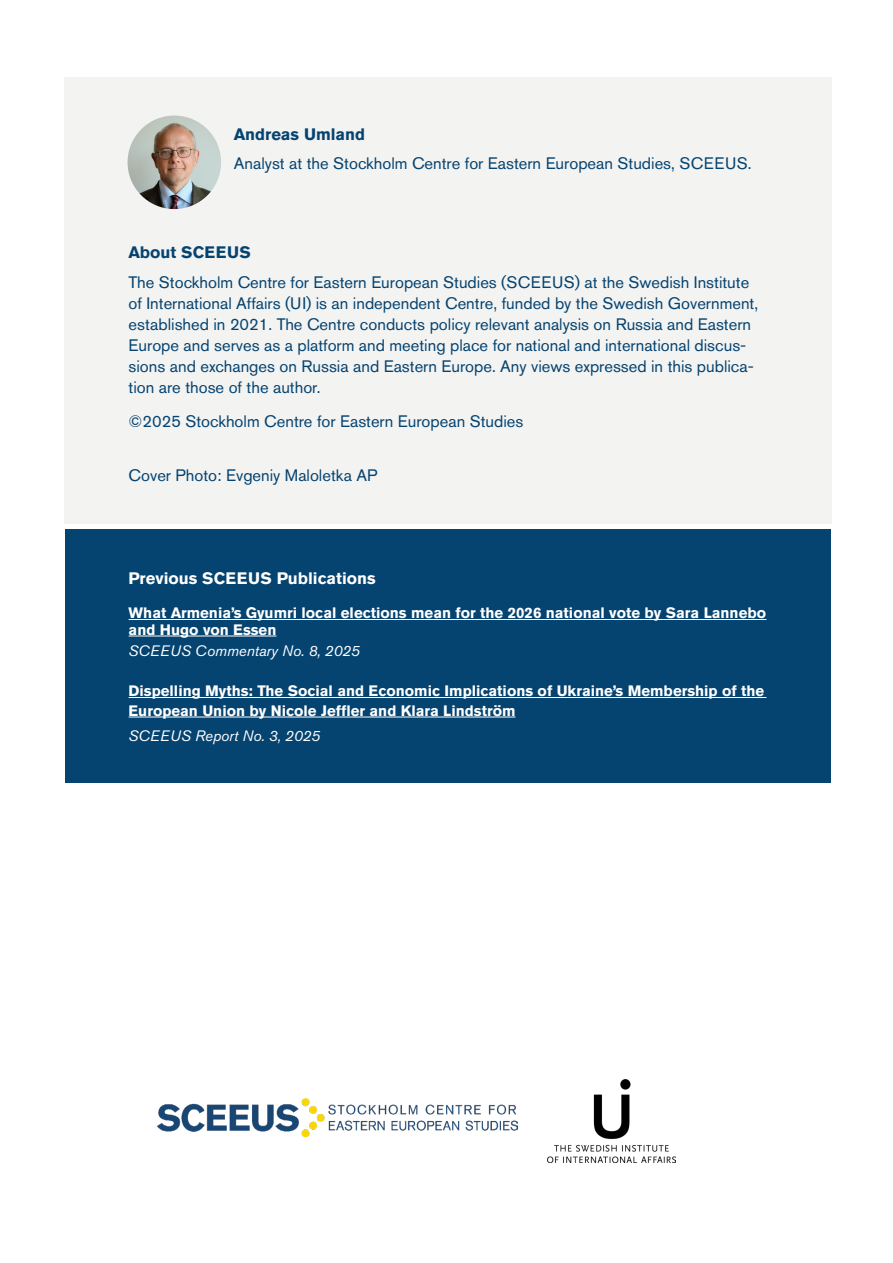
<style>
.page{position:relative;width:893px;height:1263px;background:#fff}
.page>*{position:absolute;margin:0;border:0;box-sizing:border-box;transform-origin:0 0}
.t1{font:16.5px/21px "Akzidenz Grotesk BE";color:#054370}
.t2{font:700 16.5px "Akzidenz Grotesk BE";color:#fff}
.t3{font:700 16.5px "Akzidenz Grotesk BE";color:#054370}
.t4{font:700 15px/16.5px "Akzidenz Grotesk BE";color:#fff}
.t5{font:italic 15px "Akzidenz Grotesk BE";color:#fff}
</style>
<div class="page">
<div style="left:64px;top:78px;width:767px;height:446px;background:#f3f3f2"></div>
<img style="left:128px;top:116px;width:93px;height:93px;border-radius:47px">
<div style="left:65px;top:530px;width:765px;height:253px;background:#054370"></div>
<hr style="left:129px;top:619px;width:637px;height:1px;background:#fff">
<hr style="left:129px;top:636px;width:147px;height:1px;background:#fff">
<hr style="left:129px;top:697px;width:637px;height:1px;background:#fff">
<hr style="left:129px;top:717px;width:386px;height:1px;background:#fff">
<img style="left:158px;top:1098px;width:359px;height:38px">
<img style="left:547px;top:1080px;width:129px;height:82px">
<p class="t3" style="left:234px;top:125px;width:133px">Andreas Umland</p>
<p class="t1" style="left:234px;top:153px;width:519px">Analyst at the Stockholm Centre for Eastern European Studies, SCEEUS.</p>
<p class="t3" style="left:129px;top:243px;width:124px">About SCEEUS</p>
<p class="t1" style="left:129px;top:271px;width:631px">The Stockholm Centre for Eastern European Studies (SCEEUS) at the Swedish Institute of International Affairs (UI) is an independent Centre, funded by the Swedish Government, established in 2021. The Centre conducts policy relevant analysis on Russia and Eastern Europe and serves as a platform and meeting place for national and international discus&shy;sions and exchanges on Russia and Eastern Europe. Any views expressed in this publica&shy;tion are those of the author.</p>
<p class="t1" style="left:129px;top:410px;width:396px">©2025 Stockholm Centre for Eastern European Studies</p>
<p class="t1" style="left:129px;top:465px;width:250px">Cover Photo: Evgeniy Maloletka AP</p>
<p class="t2" style="left:129px;top:569px;width:249px">Previous SCEEUS Publications</p>
<p class="t4" style="left:129px;top:604px;width:639px">What Armenia’s Gyumri local elections mean for the 2026 national vote by Sara Lannebo and Hugo von Essen</p>
<p class="t5" style="left:129px;top:641px;width:233px">SCEEUS Commentary No. 8, 2025</p>
<p class="t4" style="left:129px;top:681px;width:637px;line-height:19.5px">Dispelling Myths: The Social and Economic Implications of Ukraine’s Membership of the<br>European Union by Nicole Jeffler and Klara Lindström</p>
<p class="t5" style="left:129px;top:726px;width:193px">SCEEUS Report No. 3, 2025</p>
</div>
